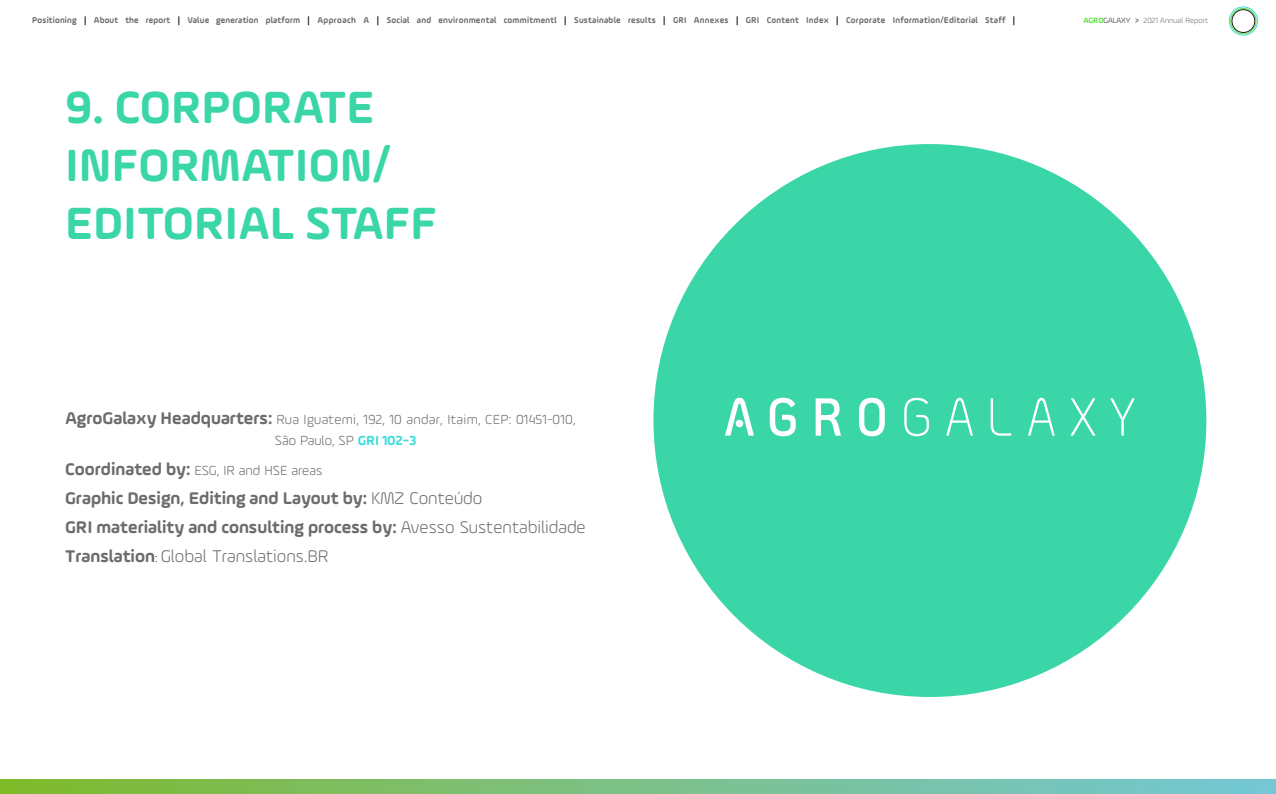
<style>
.page{position:relative;width:1276px;height:794px;background:#fff}
.page>*{position:absolute;margin:0;border:0;box-sizing:border-box;transform-origin:0 0}
.t1{font:700 48px/57.6px "Ample Soft Pro";color:#3bd6a8}
.t2{font:700 18px/28.8px "Ample Soft Pro";color:#6c6c6b}
.t3{font:300 14px/21px "Ample Soft Pro";letter-spacing:.02em;color:#6c6c6b}
.t4{font:300 14px "Ample Soft Pro";color:#6c6c6b}
.t5{font:700 9px "Ample Soft Pro";letter-spacing:.03em;color:#6c6c6b;scale:.95 1}
.t6{font:300 8px "Ample Soft Pro";color:#6c6c6b}
.s1{color:#1d1d1b}
.s2{font-weight:700;color:#5cde3d}
.s3{font-weight:700}
.s4{font-weight:700;font-size:18px}
.s5{font-weight:700;color:#3ddbd9}
.s6{font-weight:300}
.s7{font-weight:300;font-size:12px;color:#000}
</style>
<div class="page">
<div style="left:1229px;top:7px;width:28px;height:28px;border:1px solid #3ddbd9;border-radius:50%"></div>
<div style="left:1230px;top:8px;width:26px;height:26px;border:1px solid #5cde3d;border-radius:50%"></div>
<div style="left:1231px;top:10px;width:24px;height:23px;border:1px solid #1d1d1b;border-radius:50%"></div>
<svg style="left:0;top:780px;width:1276px;height:14px;background:#7ac084"></svg>
<div style="left:653px;top:144px;width:553px;height:553px;background:#3bd6a8;border-radius:50%"></div>
<svg style="left:725px;top:398px;width:29px;height:37px"></svg>
<svg style="left:770px;top:398px;width:26px;height:38px"></svg>
<svg style="left:815px;top:398px;width:26px;height:37px"></svg>
<svg style="left:859px;top:398px;width:26px;height:38px"></svg>
<svg style="left:904px;top:398px;width:25px;height:38px"></svg>
<svg style="left:946px;top:398px;width:27px;height:37px"></svg>
<svg style="left:990px;top:398px;width:21px;height:37px"></svg>
<svg style="left:1028px;top:398px;width:26px;height:37px"></svg>
<svg style="left:1070px;top:398px;width:25px;height:37px"></svg>
<svg style="left:1110px;top:398px;width:24px;height:37px"></svg>
<div style="left:736px;top:420px;width:7px;height:7px;background:#fff;border-radius:50%"></div>
<p class="t5" style="left:32px;top:14px;width:1036px">Positioning <span class="s1">|</span> About the report <span class="s1">|</span> Value generation platform <span class="s1">|</span> Approach A <span class="s1">|</span> Social and environmental commitmentl <span class="s1">|</span> Sustainable results <span class="s1">|</span> GRI Annexes <span class="s1">|</span> GRI Content Index <span class="s1">|</span> Corporate Information/Editorial Staff <span class="s1">|</span></p>
<p class="t6" style="left:1083px;top:15px;width:126px"><span class="s2">AGRO</span><span class="s1">GALAXY</span> <span class="s3">&gt;</span> 2021 Annual Report</p>
<h1 class="t1" style="left:65px;top:77px;width:373px">9. CORPORATE<br>INFORMATION/<br>EDITORIAL STAFF</h1>
<h3 class="t3" style="left:275px;top:409px;width:302px;text-indent:-210px"><span class="s4">AgroGalaxy Headquarters:</span> Rua Iguatemi, 192, 10 andar, Itaim, CEP: 01451-010,<br>São Paulo, SP <span class="s5">GRI 102-3</span></h3>
<h3 class="t4" style="left:65px;top:462px;width:259px"><span class="s4">Coordinated by:</span> ESG, IR and HSE areas</h3>
<h2 class="t2" style="left:65px;top:483px;width:522px">Graphic Design, Editing and Layout by: <span class="s6">KMZ Conteúdo<br></span>GRI materiality and consulting process by: <span class="s6">Avesso Sustentabilidade<br></span>Translation<span class="s7">:</span> <span class="s6">Global Translations.BR</span></h2>
</div>
